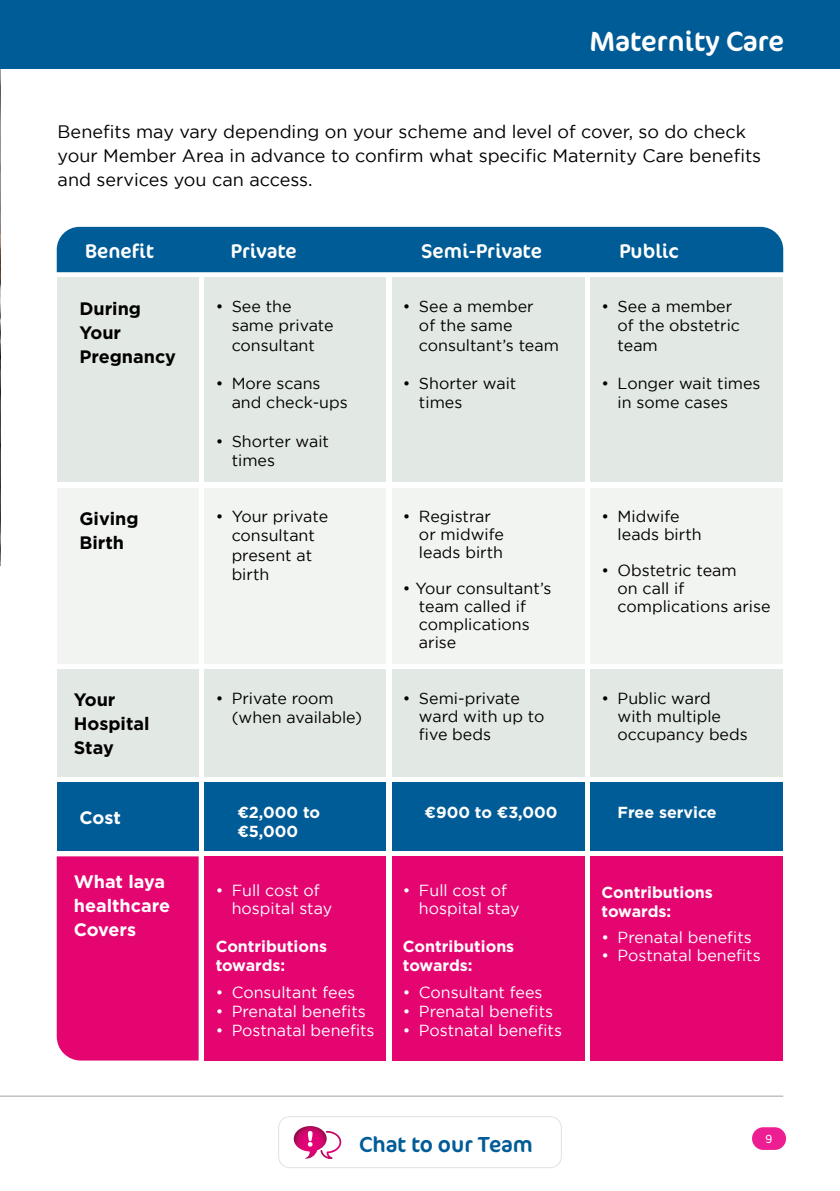
<style>
.page{position:relative;width:840px;height:1191px;background:#fff}
.page>*{position:absolute;margin:0;border:0;box-sizing:border-box;transform-origin:0 0}
.t1{font:28px "Cocon Pro";color:#fff}
.t2{font:21.8px "Cocon Pro";color:#005c97}
.t3{font:20px "Cocon Pro";color:#fff}
.t4{font:18px/24px "Gotham";color:#000}
.t5{font:700 18px/24px "Gotham";color:#000}
.t6{font:700 18px/24px "Gotham";color:#fff}
.t7{font:16px/19.2px "Gotham";color:#000}
.t8{font:16px/18px "Gotham";color:#fff}
.t9{font:700 16px/19.2px "Gotham";color:#fff}
.t10{font:300 12px "Cocon OT";color:#fff}
</style>
<div class="page">
<hr style="left:0;top:1095px;width:782px;height:1px;background:#a3a3a3">
<div style="left:278px;top:1116px;width:283px;height:52px;border:1px solid #dce3e7;border-radius:11px"></div>
<svg style="left:293px;top:1126px;width:48px;height:33px"></svg>
<img style="left:0;top:68px;width:1px;height:497px">
<div style="left:0;top:0;width:839px;height:68px;background:#005c97"></div>
<div style="left:57px;top:227px;width:725px;height:45px;background:#005c96"></div>
<div style="left:57px;top:278px;width:141px;height:204px;background:#e2e8e3"></div>
<div style="left:204px;top:278px;width:182px;height:204px;background:#e2e8e3"></div>
<div style="left:204px;top:488px;width:182px;height:175px;background:#f2f4f1"></div>
<div style="left:204px;top:782px;width:182px;height:68px;background:#005c97"></div>
<div style="left:204px;top:669px;width:182px;height:108px;background:#e2e8e3"></div>
<div style="left:204px;top:856px;width:182px;height:204px;background:#e40571"></div>
<div style="left:391px;top:278px;width:193px;height:204px;background:#e2e8e3"></div>
<div style="left:391px;top:488px;width:193px;height:175px;background:#f2f4f1"></div>
<div style="left:391px;top:782px;width:193px;height:68px;background:#005c97"></div>
<div style="left:391px;top:669px;width:193px;height:108px;background:#e2e8e3"></div>
<div style="left:391px;top:856px;width:193px;height:204px;background:#e40571"></div>
<div style="left:590px;top:278px;width:192px;height:204px;background:#e2e8e3"></div>
<div style="left:590px;top:488px;width:192px;height:175px;background:#f2f4f1"></div>
<div style="left:590px;top:782px;width:192px;height:68px;background:#005c97"></div>
<div style="left:590px;top:669px;width:192px;height:108px;background:#e2e8e3"></div>
<div style="left:590px;top:856px;width:192px;height:204px;background:#e40571"></div>
<div style="left:57px;top:488px;width:141px;height:175px;background:#f2f4f1"></div>
<div style="left:57px;top:669px;width:141px;height:108px;background:#e2e8e3"></div>
<div style="left:57px;top:856px;width:141px;height:204px;background:#e40571"></div>
<div style="left:57px;top:782px;width:141px;height:68px;background:#005c97"></div>
<div style="left:751px;top:1127px;width:34px;height:23px;background:#ed1e91;border-radius:11px"></div>
<h1 class="t1" style="left:589px;top:23px;width:196px">Maternity Care</h1>
<p class="t4" style="left:58px;top:119px;width:704px">Benefits may vary depending on your scheme and level of cover, so do check your Member Area in advance to confirm what specific Maternity Care benefits and services you can access.</p>
<p class="t3" style="left:85px;top:237px;width:70px">Benefit</p>
<p class="t3" style="left:231px;top:237px;width:67px">Private</p>
<p class="t3" style="left:421px;top:237px;width:122px">Semi-Private</p>
<p class="t3" style="left:619px;top:237px;width:61px">Public</p>
<p class="t5" style="left:79px;top:296px;width:98px">During<br>Your<br>Pregnancy</p>
<p class="t7" style="left:231px;top:297px;width:103px;text-indent:-16px">• See the same private consultant</p>
<p class="t7" style="left:231px;top:373px;width:117px;text-indent:-16px">• More scans and check-ups</p>
<p class="t7" style="left:231px;top:431px;width:99px;text-indent:-16px">• Shorter wait times</p>
<p class="t7" style="left:419px;top:297px;width:141px;text-indent:-16px">• See a member<br>of the same consultant’s team</p>
<p class="t7" style="left:419px;top:373px;width:99px;text-indent:-16px">• Shorter wait times</p>
<p class="t5" style="left:79px;top:506px;width:61px">Giving<br>Birth</p>
<p class="t7" style="left:231px;top:506px;width:98px;text-indent:-16px">• Your private consultant present at birth</p>
<p class="t7" style="left:419px;top:507px;width:86px;line-height:18px;text-indent:-16px">• Registrar or midwife leads birth</p>
<p class="t7" style="left:419px;top:579px;width:134px;line-height:18px;text-indent:-16px">• Your consultant’s team called if complications arise</p>
<p class="t5" style="left:74px;top:688px;width:77px">Your<br>Hospital<br>Stay</p>
<p class="t7" style="left:231px;top:688px;width:132px;text-indent:-16px">• Private room (when available)</p>
<p class="t7" style="left:419px;top:688px;width:127px;line-height:18px;text-indent:-16px">• Semi-private ward with up to five beds</p>
<p class="t6" style="left:79px;top:805px;width:43px">Cost</p>
<p class="t9" style="left:237px;top:802px;width:84px">€2,000 to €5,000</p>
<p class="t9" style="left:424px;top:802px;width:134px">€900 to €3,000</p>
<p class="t6" style="left:74px;top:869px;width:98px">What laya healthcare<br>Covers</p>
<p class="t8" style="left:231px;top:881px;width:102px;text-indent:-16px">• Full cost of hospital stay</p>
<p class="t9" style="left:215px;top:936px;width:113px">Contributions towards:</p>
<p class="t8" style="left:215px;top:983px;width:141px">• Consultant fees</p>
<p class="t8" style="left:215px;top:1002px;width:152px">• Prenatal benefits</p>
<p class="t8" style="left:215px;top:1021px;width:160px">• Postnatal benefits</p>
<p class="t8" style="left:419px;top:881px;width:102px;text-indent:-16px">• Full cost of hospital stay</p>
<p class="t9" style="left:403px;top:936px;width:113px">Contributions towards:</p>
<p class="t8" style="left:403px;top:983px;width:141px">• Consultant fees</p>
<p class="t8" style="left:403px;top:1002px;width:152px">• Prenatal benefits</p>
<p class="t8" style="left:403px;top:1021px;width:160px">• Postnatal benefits</p>
<h2 class="t2" style="left:359px;top:1130px;width:175px">Chat to our Team</h2>
<p class="t7" style="left:617px;top:297px;width:124px;text-indent:-16px">• See a member of the obstetric team</p>
<p class="t7" style="left:617px;top:373px;width:144px;text-indent:-16px">• Longer wait times in some cases</p>
<p class="t7" style="left:617px;top:507px;width:85px;line-height:18px;text-indent:-16px">• Midwife leads birth</p>
<p class="t7" style="left:617px;top:561px;width:154px;line-height:18px;text-indent:-16px">• Obstetric team<br>on call if complications arise</p>
<p class="t7" style="left:617px;top:688px;width:131px;line-height:18px;text-indent:-16px">• Public ward with multiple occupancy beds</p>
<p class="t9" style="left:617px;top:802px;width:101px">Free service</p>
<p class="t9" style="left:601px;top:882px;width:113px">Contributions towards:</p>
<p class="t8" style="left:601px;top:928px;width:152px">• Prenatal benefits</p>
<p class="t8" style="left:601px;top:946px;width:160px">• Postnatal benefits</p>
<p class="t10" style="left:765px;top:1131px;width:8px">9</p>
</div>
